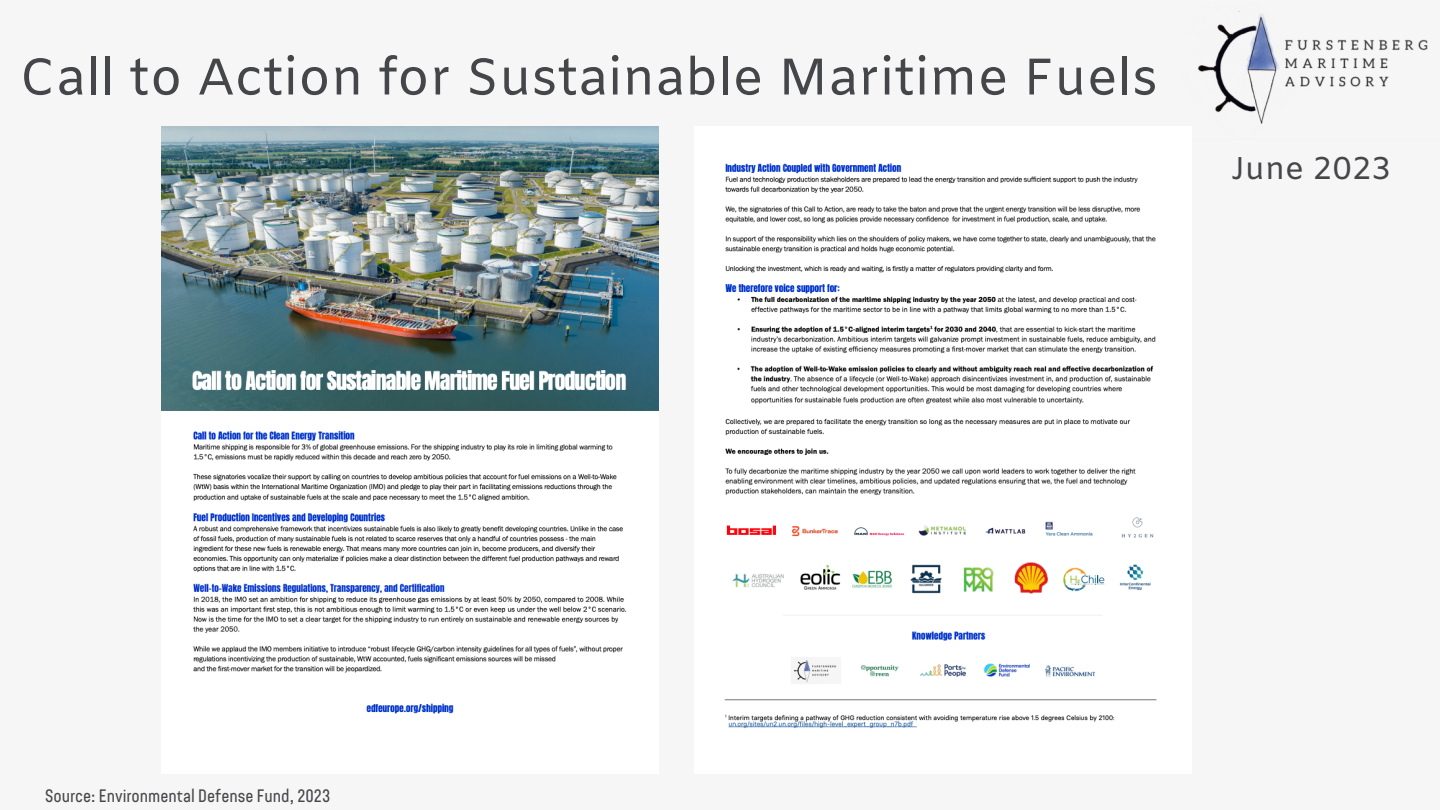
<style>
.page{position:relative;width:1440px;height:810px;background:#f6f6f6}
.page>*{position:absolute;margin:0;border:0;box-sizing:border-box;transform-origin:0 0}
.t1{font:51.5px "Amiko";color:#454649}
.t2{font:31.5px "Amiko";color:#454649}
.t3{font:18px "Bond 4 F";color:#454649}
</style>
<div class="page">
<img style="left:162px;top:126px;width:496px;height:588px">
<img style="left:1197px;top:11px;width:231px;height:113px">
<img style="left:724px;top:163px;width:433px;height:565px">
<p class="t1" style="left:19px;top:47px;width:1141px">Call to Action for Sustainable Maritime Fuels</p>
<p class="t2" style="left:1231px;top:150px;width:162px">June 2023</p>
<p class="t3" style="left:45px;top:789px;width:287px">Source: Environmental Defense Fund, 2023</p>
</div>
